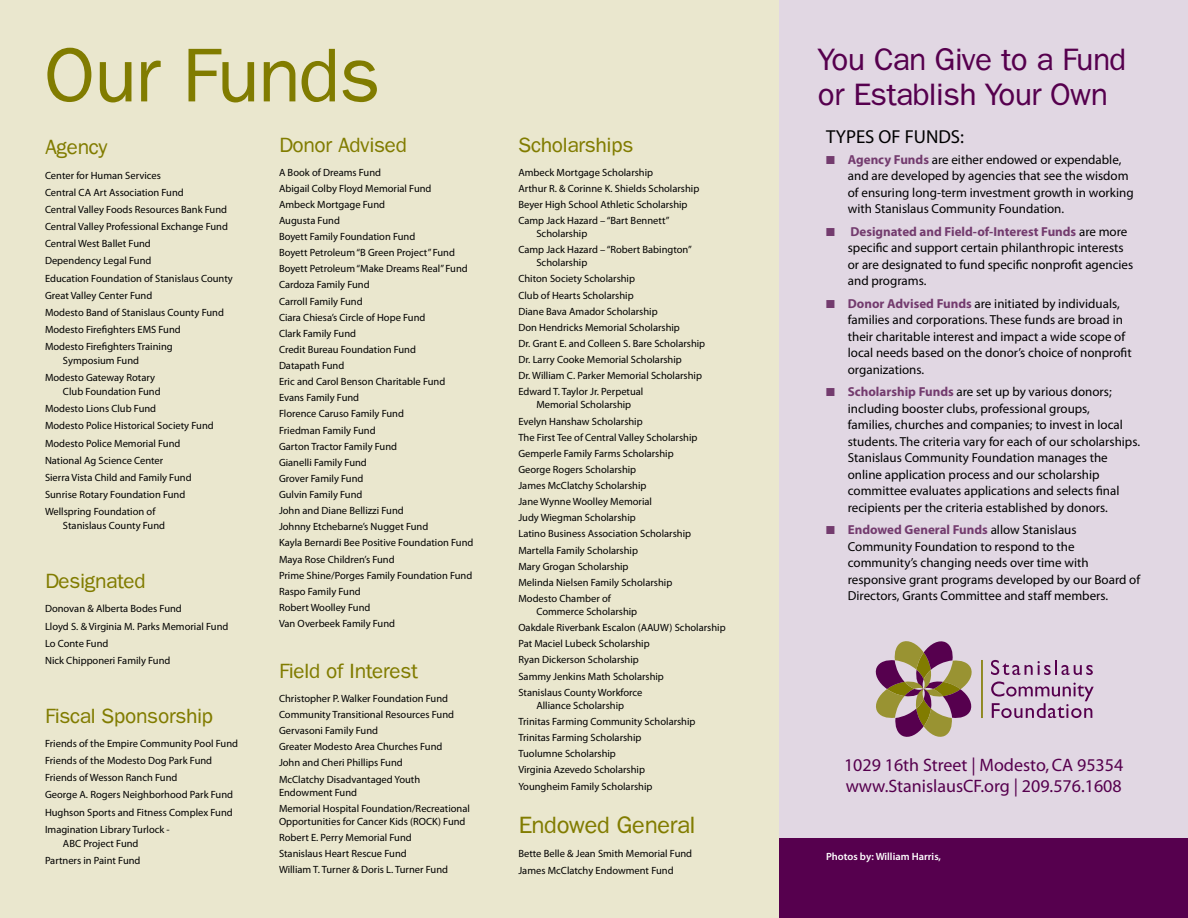
<style>
.page{position:relative;width:1188px;height:918px;background:#fff}
.page>*{position:absolute;margin:0;border:0;box-sizing:border-box;transform-origin:0 0}
.t1{font:77.7px "Frankfurt";letter-spacing:-.01em;color:#817c00}
.t2{font:31.5px/34.5px "Frankfurt";letter-spacing:-.01em;color:#56004e}
.t3{font:24px "Frankfurt";letter-spacing:-.01em;color:#817c00}
.t4{font:21px "Frankfurt";letter-spacing:-.01em;color:#817c00}
.t5{font:18.75px "Myriad Pro";color:#000}
.t6{font:18px/21px "Myriad";color:#56004e}
.t7{font:13.05px/16.5px "Myriad Pro";color:#000}
.t8{font:10.5px/16.2px "Myriad Pro";color:#000}
.t9{font:600 10.5px "Myriad Pro";color:#fff}
.s1{color:#733b6e}
.s2{font-weight:700;color:#733b6e}
</style>
<div class="page">
<div style="left:777px;top:0;width:411px;height:918px;background:#e1d7e3"></div>
<div style="left:777px;top:839px;width:411px;height:79px;background:#56004e"></div>
<div style="left:0;top:0;width:778px;height:918px;background:#eae7ce"></div>
<svg style="left:991px;top:660px;width:102px;height:15px"></svg>
<svg style="left:991px;top:681px;width:103px;height:37px"></svg>
<svg style="left:875px;top:641px;width:97px;height:96px"></svg>
<hr style="left:981px;top:660px;width:2px;height:58px;background:#817c00">
<h1 class="t1" style="left:45px;top:32px;width:336px">Our Funds</h1>
<h3 class="t4" style="left:45px;top:135px;width:64px">Agency</h3>
<p class="t8" style="left:45px;top:167px;width:189px;line-height:17.1px">Center for Human Services<br>Central CA Art Association Fund<br>Central Valley Foods Resources Bank Fund<br>Central Valley Professional Exchange Fund<br>Central West Ballet Fund<br>Dependency Legal Fund<br>Education Foundation of Stanislaus County<br>Great Valley Center Fund<br>Modesto Band of Stanislaus County Fund<br>Modesto Firefighters EMS Fund<br>Modesto Firefighters Training</p>
<p class="t8" style="left:45px;top:352px;width:112px;line-height:17.1px;text-align:center">Symposium Fund<br>Modesto Gateway Rotary</p>
<p class="t8" style="left:45px;top:383px;width:170px;line-height:17.1px;text-indent:18px">Club Foundation Fund<br>Modesto Lions Club Fund<br>Modesto Police Historical Society Fund<br>Modesto Police Memorial Fund<br>National Ag Science Center<br>Sierra Vista Child and Family Fund<br>Sunrise Rotary Foundation Fund<br>Wellspring Foundation of</p>
<p class="t8" style="left:63px;top:517px;width:104px">Stanislaus County Fund</p>
<h3 class="t4" style="left:279px;top:133px;width:130px">Donor Advised</h3>
<p class="t8" style="left:279px;top:164px;width:196px">A Book of Dreams Fund<br>Abigail Colby Floyd Memorial Fund<br>Ambeck Mortgage Fund<br>Augusta Fund<br>Boyett Family Foundation Fund<br>Boyett Petroleum “B Green Project” Fund<br>Boyett Petroleum “Make Dreams Real” Fund<br>Cardoza Family Fund<br>Carroll Family Fund<br>Ciara Chiesa’s Circle of Hope Fund<br>Clark Family Fund<br>Credit Bureau Foundation Fund<br>Datapath Fund<br>Eric and Carol Benson Charitable Fund<br>Evans Family Fund<br>Florence Caruso Family Fund<br>Friedman Family Fund<br>Garton Tractor Family Fund<br>Gianelli Family Fund<br>Grover Family Fund<br>Gulvin Family Fund<br>John and Diane Bellizzi Fund<br>Johnny Etchebarne’s Nugget Fund<br>Kayla Bernardi Bee Positive Foundation Fund<br>Maya Rose Children’s Fund<br>Prime Shine/Porges Family Foundation Fund<br>Raspo Family Fund<br>Robert Woolley Fund<br>Van Overbeek Family Fund</p>
<h3 class="t4" style="left:279px;top:659px;width:140px">Field of Interest</h3>
<p class="t8" style="left:279px;top:690px;width:177px">Christopher P. Walker Foundation Fund<br>Community Transitional Resources Fund<br>Gervasoni Family Fund<br>Greater Modesto Area Churches Fund<br>John and Cheri Phillips Fund<br>McClatchy Disadvantaged Youth</p>
<p class="t8" style="left:279px;top:784px;width:192px">Endowment Fund<br>Memorial Hospital Foundation/Recreational</p>
<p class="t8" style="left:279px;top:813px;width:188px">Opportunities for Cancer Kids (ROCK) Fund Robert E. Perry Memorial Fund<br>Stanislaus Heart Rescue Fund<br>William T. Turner &amp; Doris L. Turner Fund</p>
<h3 class="t4" style="left:45px;top:569px;width:102px">Designated</h3>
<p class="t8" style="left:45px;top:600px;width:185px;line-height:17.1px">Donovan &amp; Alberta Bodes Fund<br>Lloyd S. &amp; Virginia M. Parks Memorial Fund<br>Lo Conte Fund<br>Nick Chipponeri Family Fund</p>
<h3 class="t4" style="left:45px;top:704px;width:170px">Fiscal Sponsorship</h3>
<p class="t8" style="left:45px;top:735px;width:195px;line-height:17.1px">Friends of the Empire Community Pool Fund Friends of the Modesto Dog Park Fund Friends of Wesson Ranch Fund<br>George A. Rogers Neighborhood Park Fund Hughson Sports and Fitness Complex Fund Imagination Library Turlock -</p>
<p class="t8" style="left:45px;top:835px;width:97px;line-height:17.1px;text-align:right">ABC Project Fund<br>Partners in Paint Fund</p>
<h3 class="t4" style="left:518px;top:133px;width:116px">Scholarships</h3>
<p class="t8" style="left:518px;top:164px;width:182px">Ambeck Mortgage Scholarship<br>Arthur R. &amp; Corinne K. Shields Scholarship Beyer High School Athletic Scholarship Camp Jack Hazard – “Bart Bennett”</p>
<p class="t8" style="left:518px;top:225px;width:175px;text-indent:18px">Scholarship<br>Camp Jack Hazard – “Robert Babington”</p>
<p class="t8" style="left:518px;top:255px;width:188px;text-indent:18px">Scholarship<br>Chiton Society Scholarship<br>Club of Hearts Scholarship<br>Diane Bava Amador Scholarship<br>Don Hendricks Memorial Scholarship<br>Dr. Grant E. and Colleen S. Bare Scholarship<br>Dr. Larry Cooke Memorial Scholarship<br>Dr. William C. Parker Memorial Scholarship<br>Edward T. Taylor Jr. Perpetual</p>
<p class="t8" style="left:518px;top:397px;width:181px;text-indent:18px">Memorial Scholarship<br>Evelyn Hanshaw Scholarship<br>The First Tee of Central Valley Scholarship<br>Gemperle Family Farms Scholarship<br>George Rogers Scholarship<br>James McClatchy Scholarship<br>Jane Wynne Woolley Memorial<br>Judy Wiegman Scholarship<br>Latino Business Association Scholarship<br>Martella Family Scholarship<br>Mary Grogan Scholarship<br>Melinda Nielsen Family Scholarship<br>Modesto Chamber of</p>
<p class="t8" style="left:518px;top:603px;width:209px;text-indent:18px">Commerce Scholarship<br>Oakdale Riverbank Escalon (AAUW) Scholarship<br>Pat Maciel Lubeck Scholarship<br>Ryan Dickerson Scholarship<br>Sammy Jenkins Math Scholarship<br>Stanislaus County Workforce</p>
<p class="t8" style="left:518px;top:697px;width:179px;text-indent:18px">Alliance Scholarship<br>Trinitas Farming Community Scholarship<br>Trinitas Farming Scholarship<br>Tuolumne Scholarship<br>Virginia Azevedo Scholarship<br>Youngheim Family Scholarship</p>
<h3 class="t3" style="left:518px;top:812px;width:179px">Endowed General</h3>
<p class="t8" style="left:518px;top:845px;width:175px">Bette Belle &amp; Jean Smith Memorial Fund<br>James McClatchy Endowment Fund</p>
<h2 class="t2" style="left:818px;top:42px;width:310px">You Can Give to a Fund or Establish Your Own</h2>
<h3 class="t5" style="left:826px;top:125px;width:140px">TYPES OF FUNDS:</h3>
<p class="t7" style="left:848px;top:151px;width:287px;text-indent:-22px"><span class="s1">■</span> <span class="s2">Agency Funds</span> are either endowed or expendable, and are developed by agencies that see the wisdom of ensuring long-term investment growth in working with Stanislaus Community Foundation.</p>
<p class="t7" style="left:848px;top:223px;width:287px;text-indent:-22px"><span class="s1">■</span> <span class="s2">Designated and Field-of-Interest Funds</span> are more specific and support certain philanthropic interests or are designated to fund specific nonprofit agencies and programs.</p>
<p class="t7" style="left:848px;top:295px;width:285px;text-indent:-22px"><span class="s1">■</span> <span class="s2">Donor Advised Funds</span> are initiated by individuals, families and corporations. These funds are broad in their charitable interest and impact a wide scope of local needs based on the donor’s choice of nonprofit organizations.</p>
<p class="t7" style="left:848px;top:384px;width:294px;text-indent:-22px"><span class="s1">■</span> <span class="s2">Scholarship Funds</span> are set up by various donors; including booster clubs, professional groups,<br>families, churches and companies; to invest in local students. The criteria vary for each of our scholarships.<br>Stanislaus Community Foundation manages the online application process and our scholarship committee evaluates applications and selects final recipients per the criteria established by donors.</p>
<p class="t7" style="left:848px;top:522px;width:294px;text-indent:-22px"><span class="s1">■</span> <span class="s2">Endowed General Funds</span> allow Stanislaus Community Foundation to respond to the community’s changing needs over time with responsive grant programs developed by our Board of Directors, Grants Committee and staff members.</p>
<h3 class="t6" style="left:844px;top:755px;width:281px">1029 16th Street | Modesto, CA 95354 www.StanislausCF.org | 209.576.1608</h3>
<p class="t9" style="left:826px;top:849px;width:116px">Photos by: William Harris,</p>
</div>
